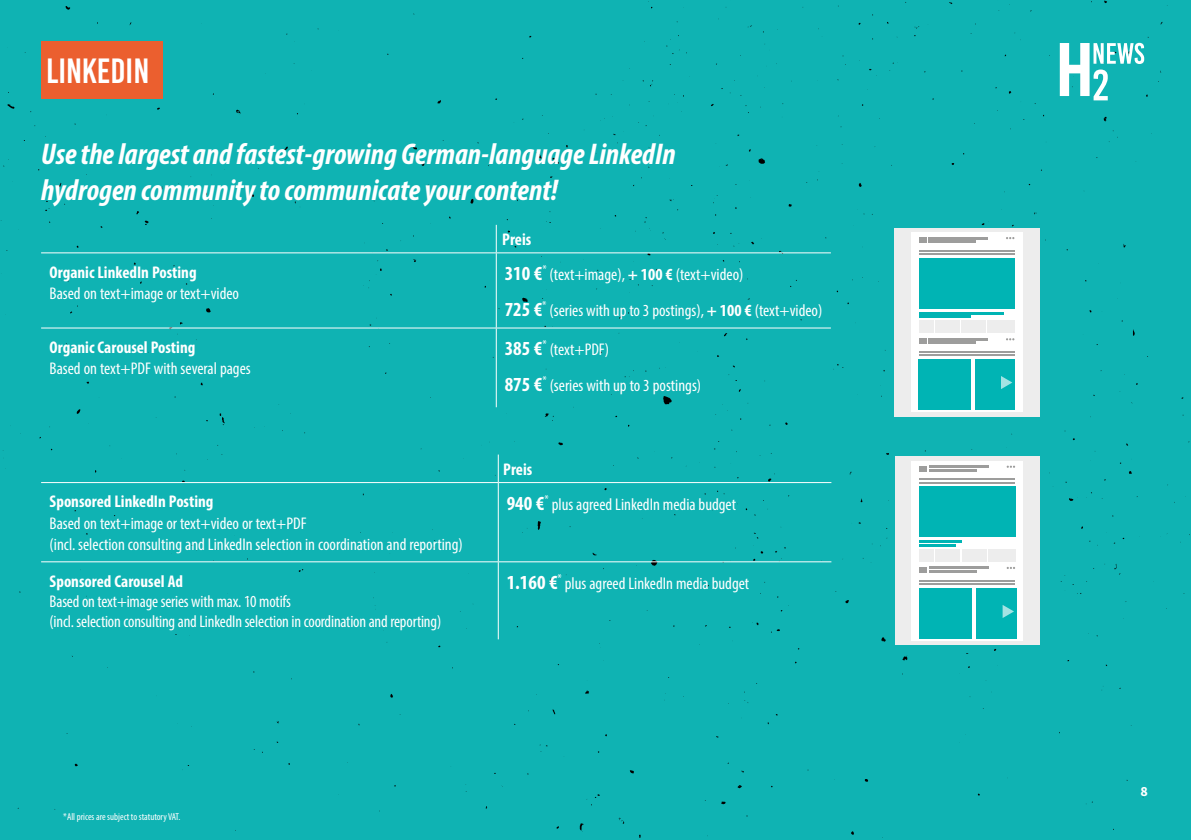
<style>
.page{position:relative;width:1191px;height:840px;background:#fff}
.page>*{position:absolute;margin:0;border:0;box-sizing:border-box;transform-origin:0 0}
.t1{font:35px "Bebas Kai";color:#fff}
.t2{font:italic 700 condensed 30px "Myriad Pro";color:#fff}
.t3{font:condensed 17px/21.2px "Myriad Pro";color:#fff}
.t4{font:700 condensed 17px "Myriad Pro";color:#fff}
.t5{font:700 14px "Source Sans Pro";color:#fff}
.t6{font:condensed 10px "Myriad Pro";color:#fff}
.s1{font-weight:700}
.s2{font-weight:700;font-size:20px}
</style>
<div class="page">
<div style="left:0;top:0;width:1191px;height:839px;background:#0fb3b3"></div>
<svg style="left:1059px;top:43px;width:85px;height:57px"></svg>
<div style="left:41px;top:42px;width:121px;height:57px;background:#eb5f2f"></div>
<hr style="left:41px;top:252px;width:455px;height:1px;background:#fff">
<hr style="left:496px;top:252px;width:335px;height:1px;background:#fff">
<hr style="left:41px;top:327px;width:455px;height:1px;background:#fff">
<hr style="left:496px;top:327px;width:335px;height:1px;background:#fff">
<svg style="left:496px;top:225px;width:1px;height:27px"></svg>
<hr style="left:496px;top:253px;width:1px;height:74px;background:#fff">
<hr style="left:496px;top:328px;width:1px;height:79px;background:#fff">
<svg style="left:498px;top:454px;width:1px;height:28px"></svg>
<hr style="left:41px;top:482px;width:457px;height:1px;background:#fff">
<hr style="left:498px;top:482px;width:333px;height:1px;background:#fff">
<hr style="left:498px;top:482px;width:1px;height:79px;background:#fff">
<hr style="left:41px;top:561px;width:457px;height:1px;background:#fff">
<hr style="left:498px;top:561px;width:333px;height:1px;background:#fff">
<hr style="left:498px;top:562px;width:1px;height:77px;background:#fff">
<div style="left:894px;top:227px;width:145px;height:189px;background:#ededed"></div>
<div style="left:911px;top:232px;width:111px;height:179px;background:#fff"></div>
<hr style="left:919px;top:311px;width:84px;height:3px;background:#00b4b4">
<hr style="left:919px;top:315px;width:51px;height:3px;background:#00b4b4">
<div style="left:919px;top:320px;width:14px;height:12px;background:#ededed"></div>
<div style="left:935px;top:320px;width:24px;height:12px;background:#ededed"></div>
<div style="left:961px;top:320px;width:24px;height:12px;background:#ededed"></div>
<div style="left:987px;top:320px;width:28px;height:12px;background:#ededed"></div>
<hr style="left:928px;top:237px;width:59px;height:2px;background:#9d9d9c">
<hr style="left:928px;top:240px;width:47px;height:3px;background:#9d9d9c">
<div style="left:919px;top:258px;width:95px;height:50px;background:#00b4b4"></div>
<hr style="left:919px;top:250px;width:95px;height:1px;background:#9d9d9c">
<hr style="left:919px;top:253px;width:95px;height:1px;background:#9d9d9c">
<svg style="left:1006px;top:237px;width:8px;height:2px"></svg>
<div style="left:919px;top:237px;width:7px;height:6px;background:#9d9d9c"></div>
<hr style="left:928px;top:338px;width:59px;height:2px;background:#9d9d9c">
<hr style="left:928px;top:341px;width:47px;height:3px;background:#9d9d9c">
<hr style="left:919px;top:351px;width:95px;height:1px;background:#9d9d9c">
<hr style="left:919px;top:354px;width:95px;height:2px;background:#9d9d9c">
<svg style="left:1006px;top:338px;width:8px;height:2px"></svg>
<div style="left:919px;top:338px;width:7px;height:6px;background:#9d9d9c"></div>
<div style="left:918px;top:358px;width:52px;height:51px;background:#00b4b4"></div>
<div style="left:975px;top:358px;width:40px;height:51px;background:#00b4b4"></div>
<svg style="left:1001px;top:376px;width:11px;height:13px"></svg>
<div style="left:895px;top:456px;width:144px;height:188px;background:#ededed"></div>
<div style="left:911px;top:460px;width:112px;height:180px;background:#fff"></div>
<div style="left:919px;top:549px;width:15px;height:12px;background:#ededed"></div>
<div style="left:935px;top:549px;width:25px;height:12px;background:#ededed"></div>
<div style="left:962px;top:549px;width:24px;height:12px;background:#ededed"></div>
<div style="left:988px;top:549px;width:27px;height:12px;background:#ededed"></div>
<hr style="left:929px;top:465px;width:59px;height:2px;background:#9d9d9c">
<hr style="left:929px;top:469px;width:47px;height:2px;background:#9d9d9c">
<div style="left:919px;top:587px;width:52px;height:51px;background:#00b4b4"></div>
<div style="left:919px;top:486px;width:96px;height:51px;background:#00b4b4"></div>
<hr style="left:919px;top:540px;width:43px;height:2px;background:#00b4b4">
<hr style="left:919px;top:544px;width:37px;height:2px;background:#00b4b4">
<div style="left:976px;top:587px;width:40px;height:51px;background:#00b4b4"></div>
<hr style="left:919px;top:478px;width:96px;height:2px;background:#9d9d9c">
<hr style="left:919px;top:481px;width:96px;height:2px;background:#9d9d9c">
<svg style="left:1006px;top:465px;width:9px;height:2px"></svg>
<div style="left:919px;top:465px;width:8px;height:6px;background:#9d9d9c"></div>
<hr style="left:929px;top:566px;width:59px;height:2px;background:#9d9d9c">
<hr style="left:929px;top:570px;width:47px;height:2px;background:#9d9d9c">
<hr style="left:919px;top:579px;width:96px;height:2px;background:#9d9d9c">
<hr style="left:919px;top:582px;width:96px;height:2px;background:#9d9d9c">
<div style="left:919px;top:566px;width:8px;height:6px;background:#9d9d9c"></div>
<svg style="left:1002px;top:605px;width:12px;height:12px"></svg>
<p class="t1" style="left:46px;top:52px;width:105px">LINKEDIN</p>
<p class="t2" style="left:41px;top:136px;width:636px">Use the largest and fastest-growing German-language LinkedIn</p>
<p class="t2" style="left:41px;top:172px;width:518px">hydrogen community to communicate your content!</p>
<p class="t4" style="left:502px;top:229px;width:31px">Preis</p>
<p class="t3" style="left:50px;top:261px;width:191px"><span class="s1">Organic LinkedIn Posting<br></span>Based on text+image or text+video</p>
<p class="t3" style="left:505px;top:263px;width:240px"><span class="s2">310 €</span><sup>*</sup> (text+image), <span class="s1">+ 100 €</span> (text+video)</p>
<p class="t3" style="left:505px;top:299px;width:319px"><span class="s2">725 €</span><sup>*</sup> (series with up to 3 postings), <span class="s1">+ 100 €</span> (text+video)</p>
<p class="t3" style="left:50px;top:336px;width:203px"><span class="s1">Organic Carousel Posting<br></span>Based on text+PDF with several pages</p>
<p class="t3" style="left:505px;top:338px;width:106px"><span class="s2">385 €</span><sup>*</sup> (text+PDF)</p>
<p class="t3" style="left:505px;top:374px;width:198px"><span class="s2">875 €</span><sup>*</sup> (series with up to 3 postings)</p>
<p class="t3" style="left:50px;top:490px;width:258px"><span class="s1">Sponsored LinkedIn Posting<br></span>Based on text+image or text+video or text+PDF</p>
<p class="t3" style="left:50px;top:533px;width:415px">(incl. selection consulting and LinkedIn selection in coordination and reporting)</p>
<p class="t3" style="left:50px;top:570px;width:243px;line-height:20.4px"><span class="s1">Sponsored Carousel Ad<br></span>Based on text+image series with max. 10 motifs</p>
<p class="t3" style="left:50px;top:610px;width:393px">(incl. selection consulting and LinkedIn selection in coordination and reporting)</p>
<p class="t4" style="left:503px;top:458px;width:31px">Preis</p>
<p class="t3" style="left:507px;top:493px;width:231px"><span class="s2">940 €</span><sup>*</sup> plus agreed LinkedIn media budget</p>
<p class="t3" style="left:507px;top:572px;width:244px"><span class="s2">1.160 €</span><sup>*</sup> plus agreed LinkedIn media budget</p>
<p class="t6" style="left:63px;top:810px;width:119px">*All prices are subject to statutory VAT.</p>
<p class="t5" style="left:1140px;top:781px;width:9px">8</p>
</div>
